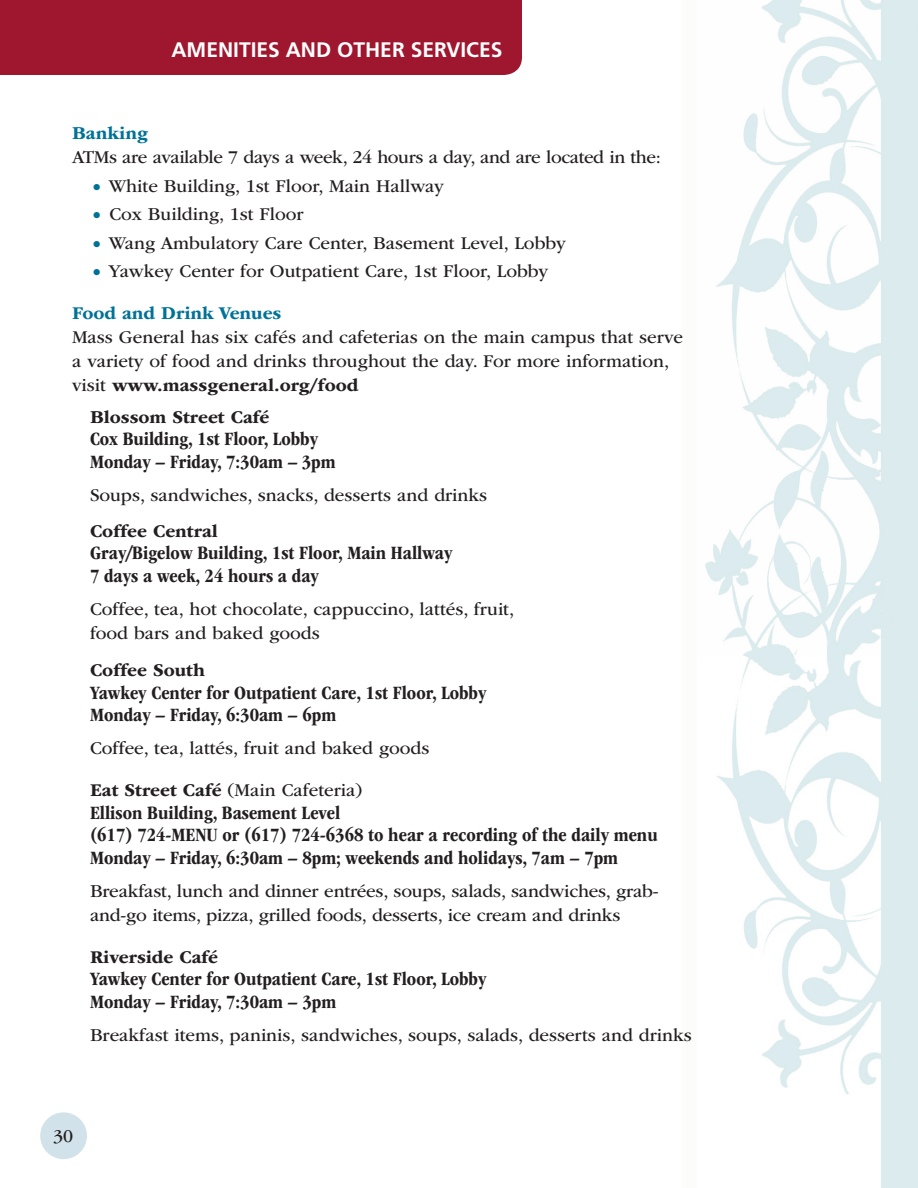
<style>
.page{position:relative;width:918px;height:1188px;background:#fff}
.page>*{position:absolute;margin:0;border:0;box-sizing:border-box;transform-origin:0 0}
.text{font:700 21px "Frutiger LT Std";color:#fff}
.text-2{font:700 condensed 19.5px "ITC Garamond Std";color:#231f20}
.text-3{font:18.75px/24px "ITC Garamond Std";color:#231f20}
.text-4{font:18.75px/24px "ITC Garamond Std";letter-spacing:-.02em;color:#231f20}
.text-5{font:700 18.75px "ITC Garamond Std";color:#231f20}
.s1{font-weight:700;color:#007297}
.s2{font-size:22.5px;color:#007297}
.s3{font-weight:700}
</style>
<div class="page">
<div style="left:40px;top:1112px;width:47px;height:47px;background:#d2e2ea;border-radius:50%"></div>
<div style="left:682px;top:0;width:236px;height:1188px;background:#fcfdfa"></div>
<img style="left:705px;top:0;width:213px;height:1188px">
<div style="left:0;top:0;width:522px;height:75px;background:#9f172e"></div>
<p class="text" style="left:171px;top:37px;width:333px">AMENITIES AND OTHER SERVICES</p>
<p class="text-4" style="left:72px;top:121px;width:590px"><span class="s1">Banking<br></span>ATMs are available 7 days a week, 24 hours a day, and are located in the:</p>
<p class="text-3" style="left:90px;top:174px;width:355px"><span class="s2">•</span> White Building, 1st Floor, Main Hallway</p>
<p class="text-3" style="left:90px;top:202px;width:215px"><span class="s2">•</span> Cox Building, 1st Floor</p>
<p class="text-3" style="left:90px;top:231px;width:477px"><span class="s2">•</span> Wang Ambulatory Care Center, Basement Level, Lobby</p>
<p class="text-3" style="left:90px;top:259px;width:460px"><span class="s2">•</span> Yawkey Center for Outpatient Care, 1st Floor, Lobby</p>
<p class="text-3" style="left:72px;top:301px;width:612px"><span class="s1">Food and Drink Venues<br></span>Mass General has six cafés and cafeterias on the main campus that serve a variety of food and drinks throughout the day. For more information, visit <span class="s3">www.massgeneral.org/food</span></p>
<p class="text-5" style="left:90px;top:406px;width:181px">Blossom Street Café</p>
<p class="text-2" style="left:90px;top:428px;width:230px">Cox Building, 1st Floor, Lobby</p>
<p class="text-2" style="left:90px;top:451px;width:247px">Monday – Friday, 7:30am – 3pm</p>
<p class="text-3" style="left:90px;top:483px;width:399px">Soups, sandwiches, snacks, desserts and drinks</p>
<p class="text-5" style="left:90px;top:520px;width:129px">Coffee Central</p>
<p class="text-2" style="left:90px;top:542px;width:364px">Gray/Bigelow Building, 1st Floor, Main Hallway</p>
<p class="text-2" style="left:90px;top:565px;width:230px">7 days a week, 24 hours a day</p>
<p class="text-3" style="left:90px;top:597px;width:426px">Coffee, tea, hot chocolate, cappuccino, lattés, fruit, food bars and baked goods</p>
<p class="text-5" style="left:90px;top:660px;width:116px">Coffee South</p>
<p class="text-2" style="left:90px;top:682px;width:398px">Yawkey Center for Outpatient Care, 1st Floor, Lobby</p>
<p class="text-2" style="left:90px;top:704px;width:248px">Monday – Friday, 6:30am – 6pm</p>
<p class="text-3" style="left:90px;top:736px;width:341px">Coffee, tea, lattés, fruit and baked goods</p>
<p class="text-3" style="left:90px;top:778px;width:274px"><span class="s3">Eat Street Café</span> (Main Cafeteria)</p>
<p class="text-2" style="left:90px;top:802px;width:252px">Ellison Building, Basement Level</p>
<p class="text-2" style="left:90px;top:824px;width:569px">(617) 724-MENU or (617) 724-6368 to hear a recording of the daily menu</p>
<p class="text-2" style="left:90px;top:847px;width:530px">Monday – Friday, 6:30am – 8pm; weekends and holidays, 7am – 7pm</p>
<p class="text-3" style="left:90px;top:879px;width:570px">Breakfast, lunch and dinner entrées, soups, salads, sandwiches, grab&shy;and-go items, pizza, grilled foods, desserts, ice cream and drinks</p>
<p class="text-5" style="left:90px;top:946px;width:130px">Riverside Café</p>
<p class="text-2" style="left:90px;top:968px;width:398px">Yawkey Center for Outpatient Care, 1st Floor, Lobby</p>
<p class="text-2" style="left:90px;top:991px;width:248px">Monday – Friday, 7:30am – 3pm</p>
<p class="text-3" style="left:90px;top:1023px;width:603px">Breakfast items, paninis, sandwiches, soups, salads, desserts and drinks</p>
<p class="text-3" style="left:53px;top:1124px;width:21px">30</p>
</div>
